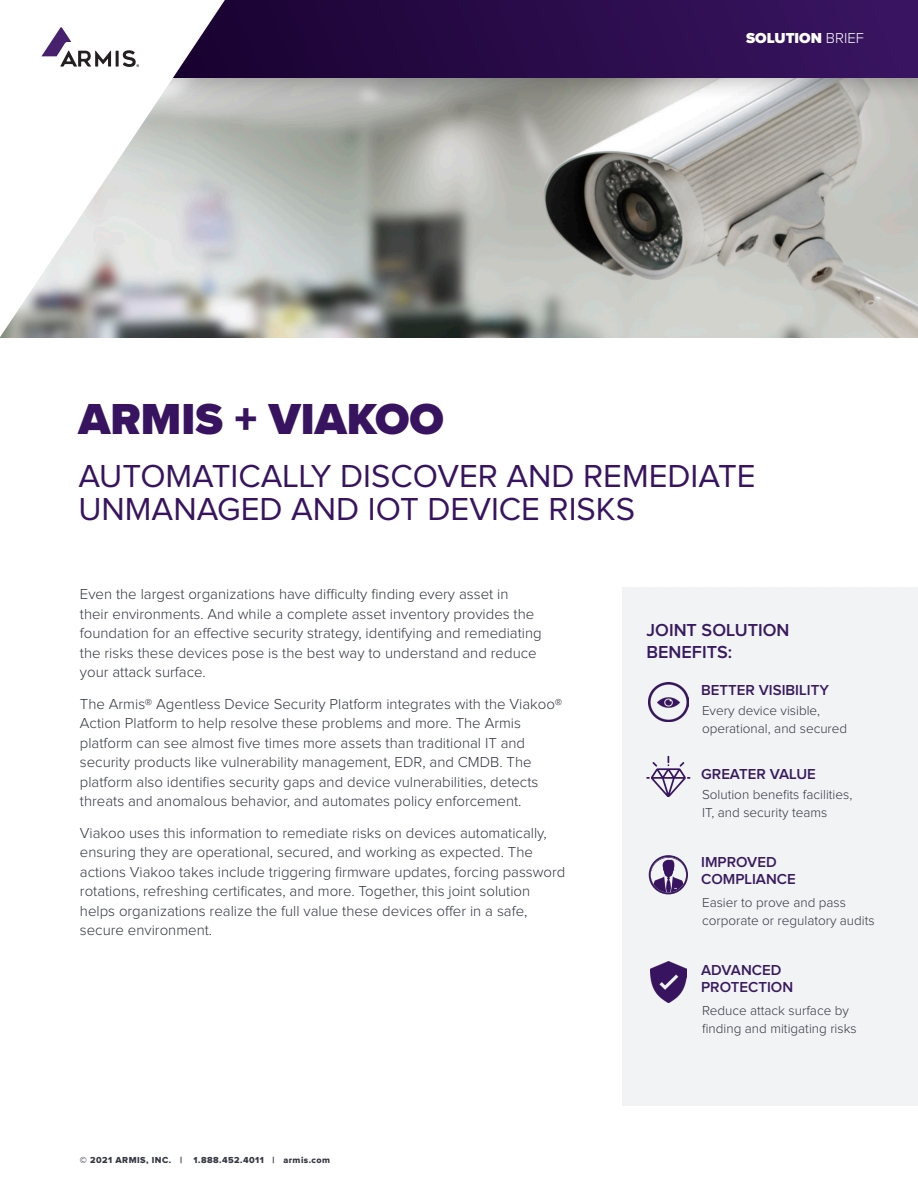
<style>
.page{position:relative;width:918px;height:1188px;background:#fff}
.page>*{position:absolute;margin:0;border:0;box-sizing:border-box;transform-origin:0 0}
.Header_1{font:900 45px "Proxima Nova";color:#381460}
.Header_2{font:33px/33px "Proxima Nova";color:#381460}
.Header_3{font:600 18px/21.6px "Proxima Nova";color:#381a60}
.t1{font:300 15px/19.5px "Proxima Nova";color:#343741}
.Header_4{font:600 15px "Proxima Nova";color:#381a60}
.t2{font:900 15px "Proxima Nova";color:#fff}
.Sidebar_copy{font:300 13.5px/18px "Proxima Nova";color:#343741}
.t3{font:9px "Proxima Nova Extrabld";letter-spacing:.05em;color:#343741}
.s1{font-weight:300}
</style>
<div class="page">
<img style="left:226px;top:103px;width:692px;height:234px">
<div style="left:80px;top:0;width:838px;height:103px;background:#000;opacity:.25"></div>
<svg style="left:226px;top:0;width:692px;height:78px;background:#2a0c4b"></svg>
<svg style="left:0;top:0;width:226px;height:338px"></svg>
<svg style="left:41px;top:27px;width:98px;height:40px"></svg>
<div style="left:622px;top:588px;width:296px;height:518px;background:#f2f3f5"></div>
<img style="left:649px;top:682px;width:39px;height:40px">
<svg style="left:646px;top:756px;width:44px;height:41px"></svg>
<img style="left:651px;top:857px;width:35px;height:36px;border-radius:18px">
<div style="left:649px;top:855px;width:39px;height:39px;border:2px solid #381a60;border-radius:50%"></div>
<img style="left:651px;top:961px;width:35px;height:41px">
<p class="t2" style="left:746px;top:26px;width:119px">SOLUTION <span class="s1">BRIEF</span></p>
<p class="Header_1" style="left:78px;top:385px;width:367px">ARMIS + VIAKOO</p>
<p class="Header_2" style="left:78px;top:460px;width:679px">AUTOMATICALLY DISCOVER AND REMEDIATE<br>UNMANAGED AND IOT DEVICE RISKS</p>
<p class="t1" style="left:80px;top:585px;width:463px">Even the largest organizations have difficulty finding every asset in<br>their environments. And while a complete asset inventory provides the foundation for an effective security strategy, identifying and remediating the risks these devices pose is the best way to understand and reduce your attack surface.</p>
<p class="t1" style="left:80px;top:694px;width:484px">The Armis® Agentless Device Security Platform integrates with the Viakoo® Action Platform to help resolve these problems and more. The Armis platform can see almost five times more assets than traditional IT and security products like vulnerability management, EDR, and CMDB. The platform also identifies security gaps and device vulnerabilities, detects threats and anomalous behavior, and automates policy enforcement.</p>
<p class="t1" style="left:80px;top:823px;width:487px">Viakoo uses this information to remediate risks on devices automatically, ensuring they are operational, secured, and working as expected. The actions Viakoo takes include triggering firmware updates, forcing password rotations, refreshing certificates, and more. Together, this joint solution helps organizations realize the full value these devices offer in a safe, secure environment.</p>
<p class="t3" style="left:80px;top:1155px;width:104px">© 2021 ARMIS, INC. |</p>
<p class="t3" style="left:194px;top:1155px;width:138px">1.888.452.4011 | armis.com</p>
<p class="Header_3" style="left:647px;top:620px;width:144px">JOINT SOLUTION<br>BENEFITS:</p>
<p class="Header_4" style="left:701px;top:681px;width:129px">BETTER VISIBILITY</p>
<p class="Sidebar_copy" style="left:702px;top:702px;width:147px">Every device visible, operational, and secured</p>
<p class="Header_4" style="left:701px;top:766px;width:116px">GREATER VALUE</p>
<p class="Sidebar_copy" style="left:702px;top:786px;width:152px">Solution benefits facilities,<br>IT, and security teams</p>
<p class="Header_4" style="left:701px;top:854px;width:77px">IMPROVED</p>
<p class="Header_4" style="left:701px;top:870px;width:96px">COMPLIANCE</p>
<p class="Sidebar_copy" style="left:702px;top:894px;width:174px">Easier to prove and pass corporate or regulatory audits</p>
<p class="Header_4" style="left:701px;top:962px;width:82px">ADVANCED</p>
<p class="Header_4" style="left:701px;top:978px;width:94px">PROTECTION</p>
<p class="Sidebar_copy" style="left:702px;top:1001px;width:156px">Reduce attack surface by finding and mitigating risks</p>
</div>
